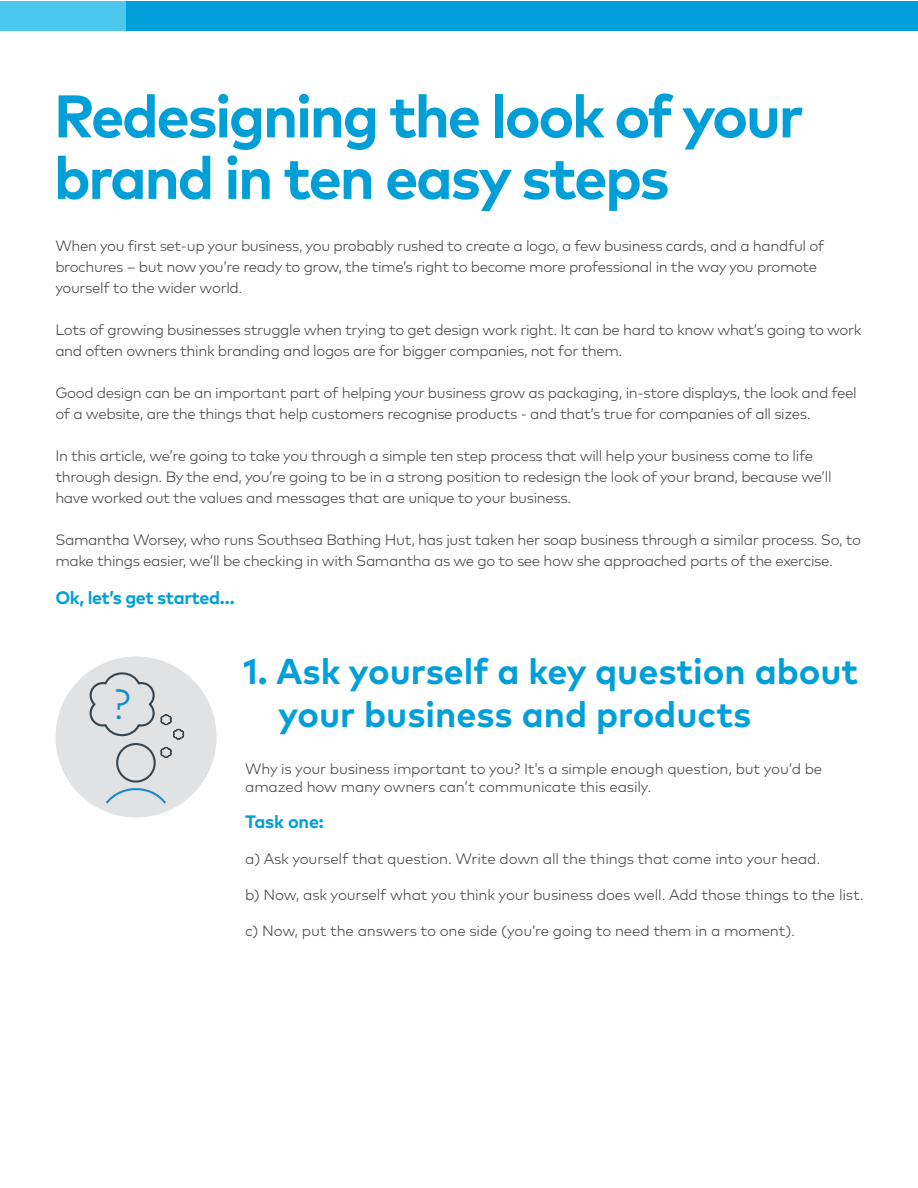
<style>
.page{position:relative;width:918px;height:1188px;background:#fff}
.page>*{position:absolute;margin:0;border:0;box-sizing:border-box;transform-origin:0 0}
.t1{font:700 60px/61.5px "Mark Pro";letter-spacing:-.04em;color:#009fd8}
.t2{font:300 42px "Mark Pro";color:#178bc7}
.t3{font:700 36px/43.2px "Mark Pro";color:#009fda}
.t4{font:700 18px "Mark Pro";letter-spacing:-.025em;color:#009fd8}
.t5{font:300 15px/21px "Mark Pro";letter-spacing:-.025em;color:#414042}
</style>
<div class="page">
<div style="left:0;top:1px;width:126px;height:30px;background:#4cc8ef"></div>
<div style="left:126px;top:1px;width:792px;height:30px;background:#009fda"></div>
<div style="left:56px;top:656px;width:161px;height:162px;background:#e0e2e3;border-radius:50%"></div>
<svg style="left:89px;top:671px;width:96px;height:133px"></svg>
<h1 class="t1" style="left:54px;top:80px;width:751px">Redesigning the look of your brand in ten easy steps</h1>
<p class="t5" style="left:55px;top:234px;width:771px">When you first set-up your business, you probably rushed to create a logo, a few business cards, and a handful of brochures – but now you’re ready to grow, the time’s right to become more professional in the way you promote yourself to the wider world.</p>
<p class="t5" style="left:55px;top:318px;width:808px">Lots of growing businesses struggle when trying to get design work right. It can be hard to know what’s going to work and often owners think branding and logos are for bigger companies, not for them.</p>
<p class="t5" style="left:55px;top:381px;width:803px">Good design can be an important part of helping your business grow as packaging, in-store displays, the look and feel of a website, are the things that help customers recognise products - and that’s true for companies of all sizes.</p>
<p class="t5" style="left:55px;top:444px;width:778px">In this article, we’re going to take you through a simple ten step process that will help your business come to life through design. By the end, you’re going to be in a strong position to redesign the look of your brand, because we’ll have worked out the values and messages that are unique to your business.</p>
<p class="t5" style="left:55px;top:528px;width:807px">Samantha Worsey, who runs Southsea Bathing Hut, has just taken her soap business through a similar process. So, to make things easier, we’ll be checking in with Samantha as we go to see how she approached parts of the exercise.</p>
<p class="t4" style="left:55px;top:584px;width:181px">Ok, let’s get started…</p>
<h2 class="t2" style="left:113px;top:673px;width:19px">?</h2>
<h3 class="t3" style="left:278px;top:647px;width:582px;text-indent:-35px">1. Ask yourself a key question about your business and products</h3>
<p class="t5" style="left:245px;top:759px;width:579px;line-height:18px">Why is your business important to you? It’s a simple enough question, but you’d be amazed how many owners can’t communicate this easily.</p>
<p class="t4" style="left:245px;top:808px;width:80px">Task one:</p>
<p class="t5" style="left:245px;top:847px;width:577px">a) Ask yourself that question. Write down all the things that come into your head.</p>
<p class="t5" style="left:245px;top:883px;width:620px">b) Now, ask yourself what you think your business does well. Add those things to the list.</p>
<p class="t5" style="left:245px;top:919px;width:551px">c) Now, put the answers to one side (you’re going to need them in a moment).</p>
</div>
